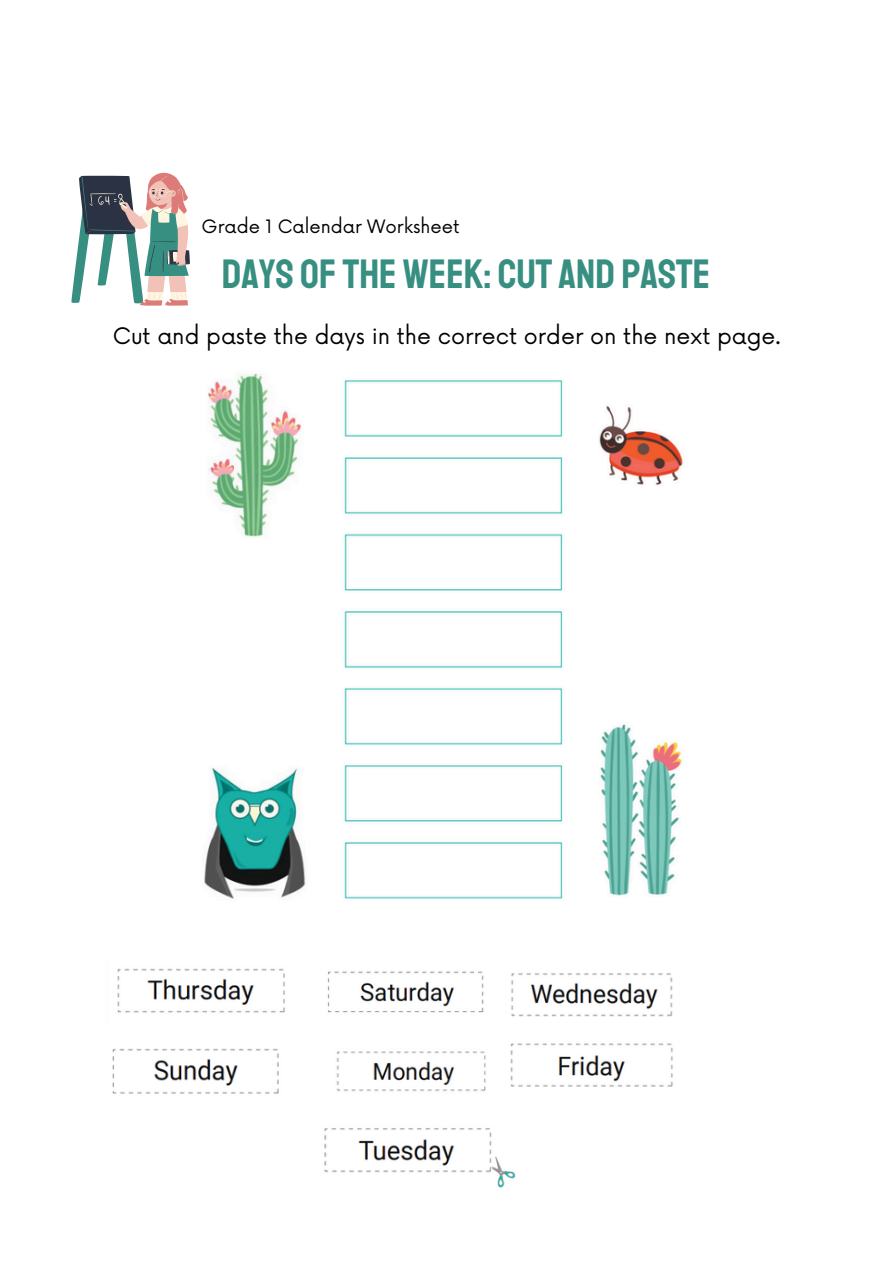
<style>
.page{position:relative;width:894px;height:1264px;background:#fff}
.page>*{position:absolute;margin:0;border:0;box-sizing:border-box;transform-origin:0 0}
.t1{font:41.55px "Staatliches";color:#378f81}
.t2{font:22.2px "Now";color:#000}
.t3{font:18px "Now";color:#000}
</style>
<div class="page">
<svg style="left:71px;top:172px;width:119px;height:134px"></svg>
<img style="left:204px;top:373px;width:479px;height:526px">
<img style="left:117px;top:968px;width:168px;height:45px">
<img style="left:112px;top:1048px;width:167px;height:46px">
<img style="left:327px;top:971px;width:157px;height:42px">
<img style="left:511px;top:973px;width:162px;height:44px">
<img style="left:336px;top:1051px;width:150px;height:41px">
<img style="left:510px;top:1043px;width:163px;height:44px">
<img style="left:324px;top:1128px;width:192px;height:60px">
<p class="t3" style="left:201px;top:216px;width:259px">Grade 1 Calendar Worksheet</p>
<p class="t1" style="left:222px;top:248px;width:490px">DAYS OF THEWEEK: CUT AND PASTE</p>
<p class="t2" style="left:113px;top:323px;width:669px">Cut and paste the days in the correct order on the next page.</p>
</div>
